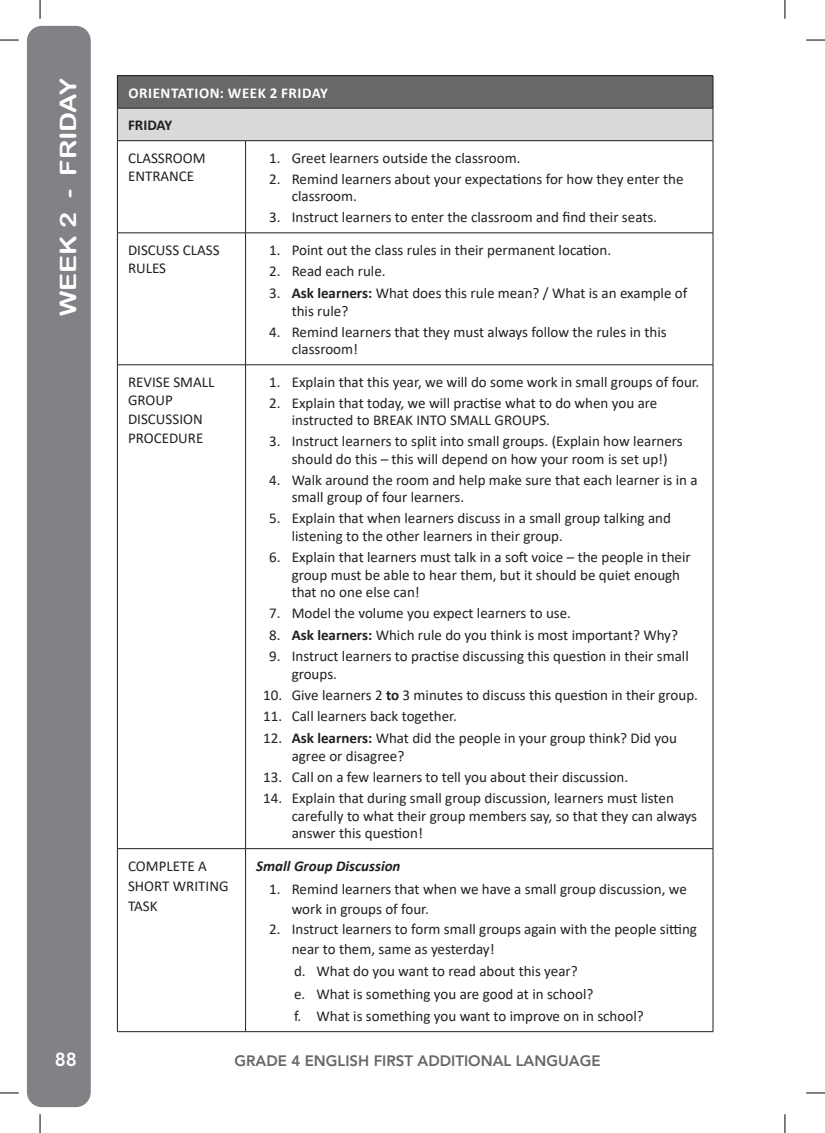
<style>
.page{position:relative;width:825px;height:1133px;background:#fff}
.page>*{position:absolute;margin:0;border:0;box-sizing:border-box;transform-origin:0 0}
.t1{font:22.5px "Arial Rounded MT Bold";color:#fff;scale:1.2 1}
.t2{font:800 18.75px "Avenir LT Std";color:#fff}
.t3{font:15px/17.5px "Calibri";color:#231f20}
.t4{font:800 15px "Avenir LT Std";color:#676766}
.t5{font:700 15px "Calibri";letter-spacing:.04em;color:#fff}
.t6{font:italic 700 15px "Calibri";color:#231f20}
.t7{font:700 15px "Calibri";color:#231f20}
.s1{font-weight:700}
</style>
<div class="page">
<div style="left:27px;top:26px;width:64px;height:1081px;background:#808285;border-radius:15px"></div>
<div style="left:117px;top:76px;width:595px;height:32px;background:#686868"></div>
<div style="left:117px;top:108px;width:595px;height:33px;background:#d9d9d9"></div>
<hr style="left:117px;top:108px;width:1px;height:32px;background:#231f20">
<hr style="left:712px;top:108px;width:1px;height:32px;background:#231f20">
<hr style="left:117px;top:140px;width:128px;height:1px;background:#231f20">
<hr style="left:117px;top:141px;width:1px;height:92px;background:#231f20">
<hr style="left:245px;top:140px;width:467px;height:1px;background:#231f20">
<hr style="left:245px;top:141px;width:1px;height:92px;background:#231f20">
<hr style="left:712px;top:141px;width:1px;height:92px;background:#231f20">
<hr style="left:117px;top:233px;width:128px;height:1px;background:#231f20">
<hr style="left:117px;top:233px;width:1px;height:131px;background:#231f20">
<hr style="left:245px;top:233px;width:467px;height:1px;background:#231f20">
<hr style="left:245px;top:233px;width:1px;height:131px;background:#231f20">
<hr style="left:712px;top:233px;width:1px;height:131px;background:#231f20">
<hr style="left:117px;top:364px;width:128px;height:1px;background:#231f20">
<hr style="left:117px;top:365px;width:1px;height:483px;background:#231f20">
<hr style="left:245px;top:364px;width:467px;height:1px;background:#231f20">
<hr style="left:245px;top:365px;width:1px;height:483px;background:#231f20">
<hr style="left:712px;top:365px;width:1px;height:483px;background:#231f20">
<hr style="left:117px;top:848px;width:128px;height:1px;background:#231f20">
<hr style="left:117px;top:848px;width:1px;height:183px;background:#231f20">
<hr style="left:245px;top:848px;width:467px;height:1px;background:#231f20">
<hr style="left:245px;top:848px;width:1px;height:183px;background:#231f20">
<hr style="left:712px;top:848px;width:1px;height:183px;background:#231f20">
<hr style="left:117px;top:1031px;width:128px;height:1px;background:#231f20">
<hr style="left:245px;top:1031px;width:467px;height:1px;background:#231f20">
<hr style="left:117px;top:75px;width:128px;height:1px;background:#231f20">
<hr style="left:117px;top:76px;width:1px;height:32px;background:#231f20">
<hr style="left:245px;top:75px;width:467px;height:1px;background:#231f20">
<hr style="left:712px;top:76px;width:1px;height:32px;background:#231f20">
<hr style="left:117px;top:108px;width:128px;height:1px;background:#231f20">
<hr style="left:245px;top:108px;width:467px;height:1px;background:#231f20">
<svg style="left:0;top:39px;width:19px;height:2px"></svg>
<svg style="left:806px;top:39px;width:18px;height:2px"></svg>
<svg style="left:0;top:1092px;width:19px;height:1px"></svg>
<svg style="left:806px;top:1092px;width:18px;height:1px"></svg>
<svg style="left:39px;top:0;width:2px;height:19px"></svg>
<svg style="left:39px;top:1114px;width:2px;height:18px"></svg>
<svg style="left:784px;top:0;width:1px;height:19px"></svg>
<svg style="left:784px;top:1114px;width:1px;height:18px"></svg>
<h1 class="t1" style="left:55px;top:316px;width:200px;rotate:-90deg">WEEK 2 - FRIDAY</h1>
<p class="t5" style="left:128px;top:82px;width:201px">ORIENTATION: WEEK 2 FRIDAY</p>
<p class="t7" style="left:128px;top:114px;width:46px">FRIDAY</p>
<p class="t3" style="left:128px;top:148px;width:79px;line-height:18.8px">CLASSROOM<br>ENTRANCE</p>
<p class="t3" style="left:269px;top:148px;width:253px">1. Greet learners outside the classroom.</p>
<p class="t3" style="left:291px;top:169px;width:393px;text-indent:-22px">2. Remind learners about your expectations for how they enter the classroom.</p>
<p class="t3" style="left:269px;top:208px;width:389px">3. Instruct learners to enter the classroom and find their seats.</p>
<p class="t3" style="left:128px;top:240px;width:93px;line-height:18.8px">DISCUSS CLASS<br>RULES</p>
<p class="t3" style="left:269px;top:240px;width:343px">1. Point out the class rules in their permanent location.</p>
<p class="t3" style="left:269px;top:262px;width:118px">2. Read each rule.</p>
<p class="t3" style="left:291px;top:284px;width:397px;text-indent:-22px">3. <span class="s1">Ask learners:</span> What does this rule mean? / What is an example of this rule?</p>
<p class="t3" style="left:291px;top:322px;width:376px;text-indent:-22px">4. Remind learners that they must always follow the rules in this classroom!</p>
<p class="t3" style="left:128px;top:372px;width:88px;line-height:18.8px">REVISE SMALL<br>GROUP<br>DISCUSSION<br>PROCEDURE</p>
<p class="t3" style="left:269px;top:372px;width:431px">1. Explain that this year, we will do some work in small groups of four.</p>
<p class="t3" style="left:291px;top:393px;width:367px;text-indent:-22px">2. Explain that today, we will practise what to do when you are instructed to BREAK INTO SMALL GROUPS.</p>
<p class="t3" style="left:269px;top:432px;width:415px;text-align:center">3. Instruct learners to split into small groups. (Explain how learners should do this – this will depend on how your room is set up!)</p>
<p class="t3" style="left:291px;top:471px;width:407px;text-indent:-22px">4. Walk around the room and help make sure that each learner is in a small group of four learners.</p>
<p class="t3" style="left:291px;top:509px;width:380px;text-indent:-22px">5. Explain that when learners discuss in a small group talking and listening to the other learners in their group.</p>
<p class="t3" style="left:291px;top:548px;width:400px;text-indent:-22px">6. Explain that learners must talk in a soft voice – the people in their group must be able to hear them, but it should be quiet enough that no one else can!</p>
<p class="t3" style="left:269px;top:604px;width:303px">7. Model the volume you expect learners to use.</p>
<p class="t3" style="left:269px;top:626px;width:410px">8. <span class="s1">Ask learners:</span> Which rule do you think is most important? Why?</p>
<p class="t3" style="left:291px;top:647px;width:398px;text-indent:-22px">9. Instruct learners to practise discussing this question in their small groups.</p>
<p class="t3" style="left:263px;top:686px;width:436px">10. Give learners 2 <span class="s1">to</span> 3 minutes to discuss this question in their group.</p>
<p class="t3" style="left:263px;top:707px;width:195px">11. Call learners back together.</p>
<p class="t3" style="left:291px;top:729px;width:386px;text-indent:-28px">12. <span class="s1">Ask learners:</span> What did the people in your group think? Did you agree or disagree?</p>
<p class="t3" style="left:263px;top:767px;width:366px">13. Call on a few learners to tell you about their discussion.</p>
<p class="t3" style="left:291px;top:788px;width:406px;text-indent:-28px">14. Explain that during small group discussion, learners must listen carefully to what their group members say, so that they can always answer this question!</p>
<p class="t3" style="left:128px;top:855px;width:102px;line-height:20px">COMPLETE A<br>SHORT WRITING<br>TASK</p>
<p class="t6" style="left:256px;top:855px;width:146px">Small Group Discussion</p>
<p class="t3" style="left:291px;top:878px;width:396px;line-height:20px;text-indent:-23px">1. Remind learners that when we have a small group discussion, we work in groups of four.</p>
<p class="t3" style="left:291px;top:918px;width:406px;line-height:20px;text-indent:-23px">2. Instruct learners to form small groups again with the people sitting near to them, same as yesterday!</p>
<p class="t3" style="left:294px;top:959px;width:351px;line-height:22.2px">d. What do you want to read about this year?<br>e. What is something you are good at in school?<br>f. What is something you want to improve on in school?</p>
<p class="t2" style="left:55px;top:1048px;width:24px">88</p>
<p class="t4" style="left:234px;top:1052px;width:367px">GRADE 4 ENGLISH FIRST ADDITIONAL LANGUAGE</p>
</div>
